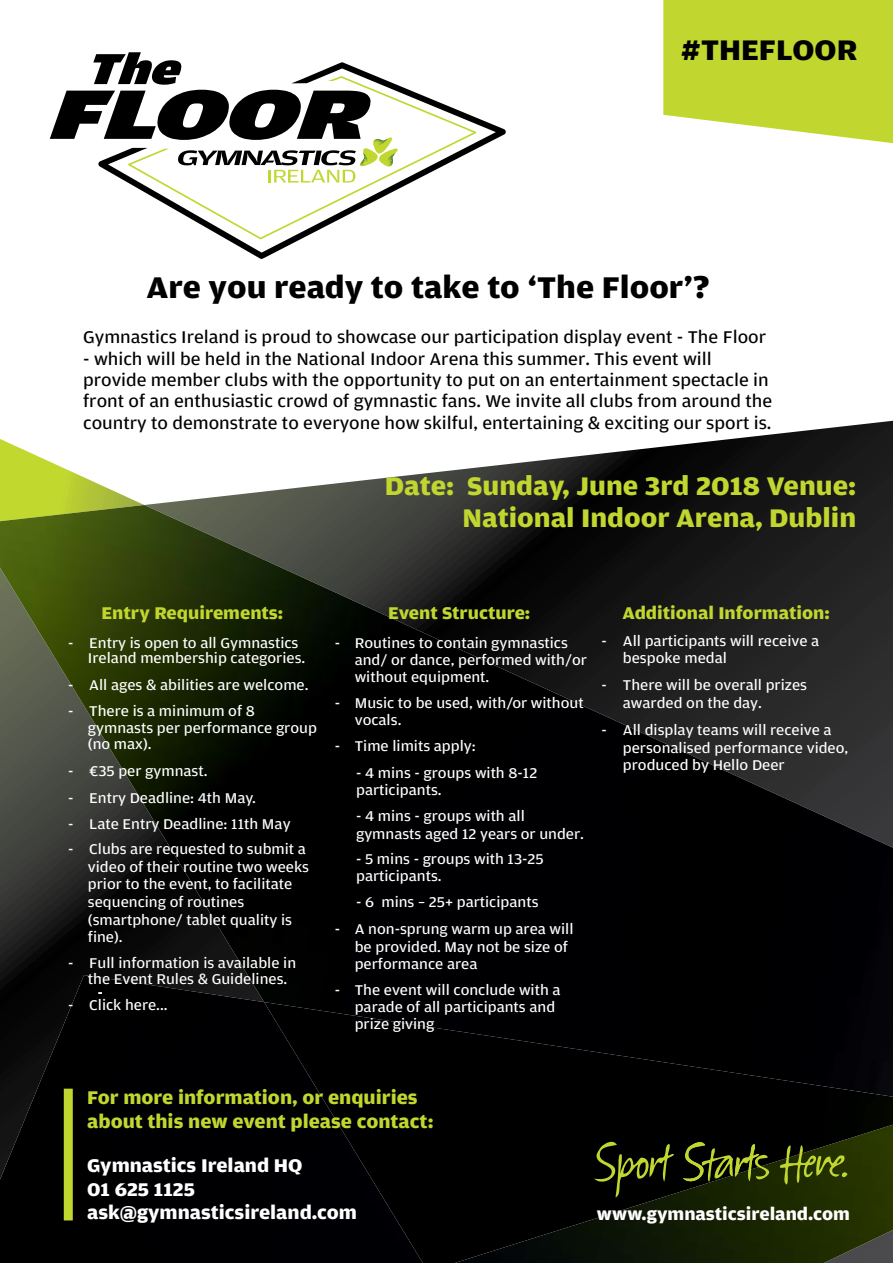
<style>
.page{position:relative;width:893px;height:1263px;background:#fff}
.page>*{position:absolute;margin:0;border:0;box-sizing:border-box;transform-origin:0 0}
.t1{font:700 31.8px "Amplitude Wide";color:#000}
.t2{font:700 30px "Amplitude Wide";color:#000}
.t3{font:700 27px/31.2px "Amplitude Wide";color:#c1d72f;text-align:right}
.t4{font:700 19.5px/23.4px "Amplitude Wide";color:#c1d72f}
.t5{font:700 19.5px "Amplitude Wide";color:#fff}
.t6{font:18px/21.1px "Amplitude Wide";color:#000}
.t7{font:700 18px "Amplitude Wide";color:#c1d72f}
.t8{font:700 18px "Amplitude Wide";color:#fff}
.t9{font:15px/17.7px "Amplitude Wide";color:#fff}
</style>
<div class="page">
<svg style="left:663px;top:0;width:230px;height:143px"></svg>
<svg style="left:145px;top:421px;width:748px;height:84px"></svg>
<svg style="left:0;top:439px;width:144px;height:66px"></svg>
<img style="left:0;top:505px;width:893px;height:470px">
<img style="left:0;top:975px;width:893px;height:288px">
<img style="left:264px;top:1002px;width:629px;height:261px">
<div style="left:64px;top:1089px;width:9px;height:131px;background:#c1d72f"></div>
<svg style="left:780px;top:1145px;width:67px;height:39px"></svg>
<svg style="left:594px;top:1142px;width:80px;height:55px"></svg>
<svg style="left:683px;top:1142px;width:86px;height:44px"></svg>
<svg style="left:226px;top:117px;width:280px;height:142px"></svg>
<svg style="left:50px;top:52px;width:326px;height:131px"></svg>
<svg style="left:128px;top:76px;width:348px;height:163px"></svg>
<p class="t2" style="left:681px;top:34px;width:178px">#THEFLOOR</p>
<p class="t1" style="left:146px;top:270px;width:565px">Are you ready to take to ‘The Floor’?</p>
<p class="t6" style="left:83px;top:327px;width:684px">Gymnastics Ireland is proud to showcase our participation display event - The Floor</p>
<p class="t6" style="left:83px;top:349px;width:690px">- which will be held in the National Indoor Arena this summer. This event will provide member clubs with the opportunity to put on an entertainment spectacle in front of an enthusiastic crowd of gymnastic fans. We invite all clubs from around the country to demonstrate to everyone how skilful, entertaining &amp; exciting our sport is.</p>
<p class="t3" style="left:385px;top:471px;width:473px">Date: Sunday, June 3rd 2018 Venue:<br>National Indoor Arena, Dublin</p>
<p class="t7" style="left:102px;top:603px;width:183px">Entry Requirements:</p>
<p class="t9" style="left:88px;top:636px;width:219px;line-height:15px;text-indent:-20px">- Entry is open to all Gymnastics<br>Ireland membership categories.</p>
<p class="t9" style="left:68px;top:676px;width:242px">- All ages &amp; abilities are welcome.</p>
<p class="t9" style="left:88px;top:703px;width:231px;line-height:16.5px;text-indent:-20px">- There is a minimum of 8 gymnasts per performance group (no max).</p>
<p class="t9" style="left:68px;top:762px;width:141px">- €35 per gymnast.</p>
<p class="t9" style="left:68px;top:790px;width:189px">- Entry Deadline: 4th May.</p>
<p class="t9" style="left:68px;top:815px;width:224px">- Late Entry Deadline: 11th May</p>
<p class="t9" style="left:88px;top:840px;width:223px;text-indent:-20px">- Clubs are requested to submit a video of their routine two weeks prior to the event, to facilitate sequencing of routines (smartphone/ tablet quality is fine).</p>
<p class="t9" style="left:88px;top:955px;width:210px;line-height:16.2px;text-indent:-20px">- Full information is available in the Event Rules &amp; Guidelines.</p>
<p class="t9" style="left:68px;top:996px;width:101px">- Click here...</p>
<p class="t7" style="left:388px;top:603px;width:144px">Event Structure:</p>
<p class="t9" style="left:355px;top:634px;width:234px;text-indent:-20px">- Routines to contain gymnastics and/ or dance, performed with/or without equipment.</p>
<p class="t9" style="left:355px;top:695px;width:230px;line-height:16.8px;text-indent:-20px">- Music to be used, with/or without vocals.</p>
<p class="t9" style="left:335px;top:737px;width:142px">- Time limits apply:</p>
<p class="t9" style="left:356px;top:765px;width:183px;line-height:16.8px">- 4 mins - groups with 8-12 participants.</p>
<p class="t9" style="left:356px;top:807px;width:229px">- 4 mins - groups with all gymnasts aged 12 years or under.</p>
<p class="t9" style="left:356px;top:850px;width:189px">- 5 mins - groups with 13-25 participants.</p>
<p class="t9" style="left:356px;top:894px;width:184px">- 6 mins – 25+ participants</p>
<p class="t9" style="left:355px;top:920px;width:220px;text-indent:-20px">- A non-sprung warm up area will be provided. May not be size of performance area</p>
<p class="t9" style="left:355px;top:981px;width:207px;line-height:17.1px;text-indent:-20px">- The event will conclude with a parade of all participants and prize giving</p>
<p class="t7" style="left:622px;top:603px;width:209px">Additional Information:</p>
<p class="t9" style="left:623px;top:632px;width:198px;text-indent:-21px">- All participants will receive a bespoke medal</p>
<p class="t9" style="left:623px;top:676px;width:186px;text-indent:-21px">- There will be overall prizes awarded on the day.</p>
<p class="t9" style="left:623px;top:721px;width:227px;text-indent:-21px">- All display teams will receive a personalised performance video, produced by Hello Deer</p>
<p class="t4" style="left:87px;top:1086px;width:348px">For more information, or enquiries about this new event please contact:</p>
<p class="t5" style="left:87px;top:1155px;width:217px">Gymnastics Ireland HQ</p>
<p class="t5" style="left:87px;top:1178px;width:109px">01 625 1125</p>
<p class="t5" style="left:87px;top:1202px;width:271px">ask@gymnasticsireland.com</p>
<p class="t8" style="left:597px;top:1204px;width:255px">www.gymnasticsireland.com</p>
</div>
